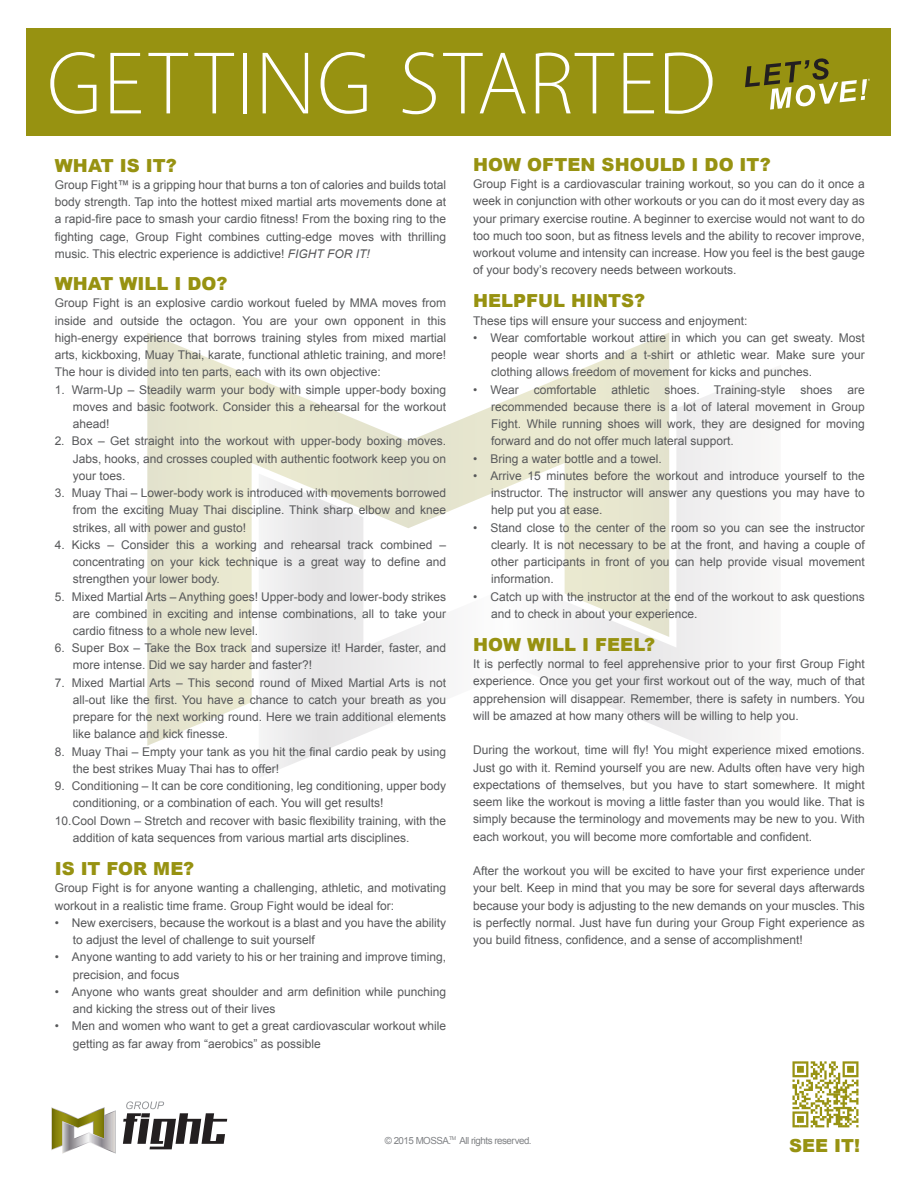
<style>
.page{position:relative;width:918px;height:1188px;background:#fff}
.page>*{position:absolute;margin:0;border:0;box-sizing:border-box;transform-origin:0 0}
.t1{font:300 89.25px "Vegur";letter-spacing:.005em;color:#fff}
.t2{font:900 18px "Arial";color:#979211}
.t3{font:12px/17.2px "Arial";color:#57585a;text-align:justify}
.t4{font:9.75px "Arial";letter-spacing:-.05em;color:#808285}
.t5{font:5.25px "Arial";color:#808285}
.s1{font-style:italic}
</style>
<div class="page">
<svg style="left:147px;top:333px;width:522px;height:413px"></svg>
<svg style="left:259px;top:365px;width:496px;height:412px"></svg>
<svg style="left:792px;top:1061px;width:66px;height:66px"></svg>
<div style="left:27px;top:28px;width:864px;height:108px;background:#979211"></div>
<svg style="left:745px;top:58px;width:125px;height:52px"></svg>
<svg style="left:51px;top:1107px;width:65px;height:47px"></svg>
<svg style="left:123px;top:1101px;width:105px;height:48px"></svg>
<h1 class="t1" style="left:46px;top:40px;width:672px">GETTING STARTED</h1>
<h2 class="t2" style="left:55px;top:152px;width:124px">WHAT IS IT?</h2>
<p class="t3" style="left:55px;top:176px;width:393px">Group Fight™ is a gripping hour that burns a ton of calories and builds total body strength. Tap into the hottest mixed martial arts movements done at a rapid-fire pace to smash your cardio fitness! From the boxing ring to the fighting cage, Group Fight combines cutting-edge moves with thrilling music. This electric experience is addictive! <span class="s1">FIGHT FOR IT!</span></p>
<h2 class="t2" style="left:55px;top:271px;width:174px">WHAT WILL I DO?</h2>
<p class="t3" style="left:55px;top:295px;width:393px">Group Fight is an explosive cardio workout fueled by MMA moves from inside and outside the octagon. You are your own opponent in this high-energy experience that borrows training styles from mixed martial arts, kickboxing, Muay Thai, karate, functional athletic training, and more!<br>The hour is divided into ten parts, each with its own objective:</p>
<p class="t3" style="left:73px;top:381px;width:375px;text-indent:-18px">1. Warm-Up – Steadily warm your body with simple upper-body boxing moves and basic footwork. Consider this a rehearsal for the workout ahead!</p>
<p class="t3" style="left:73px;top:433px;width:375px;text-indent:-18px">2. Box – Get straight into the workout with upper-body boxing moves.<br>Jabs, hooks, and crosses coupled with authentic footwork keep you on your toes.</p>
<p class="t3" style="left:73px;top:484px;width:375px;text-indent:-18px">3. Muay Thai – Lower-body work is introduced with movements borrowed from the exciting Muay Thai discipline. Think sharp elbow and knee strikes, all with power and gusto!</p>
<p class="t3" style="left:73px;top:536px;width:375px;text-indent:-18px">4. Kicks – Consider this a working and rehearsal track combined – concentrating on your kick technique is a great way to define and strengthen your lower body.</p>
<p class="t3" style="left:73px;top:588px;width:375px;text-indent:-18px">5. Mixed Martial Arts – Anything goes! Upper-body and lower-body strikes are combined in exciting and intense combinations, all to take your cardio fitness to a whole new level.</p>
<p class="t3" style="left:73px;top:640px;width:375px;text-indent:-18px">6. Super Box – Take the Box track and supersize it! Harder, faster, and more intense. Did we say harder and faster?!</p>
<p class="t3" style="left:73px;top:674px;width:375px;text-indent:-18px">7. Mixed Martial Arts – This second round of Mixed Martial Arts is not all-out like the first. You have a chance to catch your breath as you prepare for the next working round. Here we train additional elements like balance and kick finesse.</p>
<p class="t3" style="left:73px;top:743px;width:375px;text-indent:-18px">8. Muay Thai – Empty your tank as you hit the final cardio peak by using the best strikes Muay Thai has to offer!</p>
<p class="t3" style="left:73px;top:777px;width:375px;text-indent:-18px">9. Conditioning – It can be core conditioning, leg conditioning, upper body conditioning, or a combination of each. You will get results!</p>
<p class="t3" style="left:73px;top:812px;width:375px;text-indent:-18px">10. Cool Down – Stretch and recover with basic flexibility training, with the addition of kata sequences from various martial arts disciplines.</p>
<h2 class="t2" style="left:55px;top:856px;width:141px">IS IT FOR ME?</h2>
<p class="t3" style="left:55px;top:880px;width:393px">Group Fight is for anyone wanting a challenging, athletic, and motivating workout in a realistic time frame. Group Fight would be ideal for:</p>
<p class="t3" style="left:73px;top:914px;width:375px;text-indent:-18px">• New exercisers, because the workout is a blast and you have the ability to adjust the level of challenge to suit yourself</p>
<p class="t3" style="left:73px;top:949px;width:375px;text-indent:-18px">• Anyone wanting to add variety to his or her training and improve timing, precision, and focus</p>
<p class="t3" style="left:73px;top:983px;width:375px;text-indent:-18px">• Anyone who wants great shoulder and arm definition while punching and kicking the stress out of their lives</p>
<p class="t3" style="left:73px;top:1018px;width:375px;text-indent:-18px">• Men and women who want to get a great cardiovascular workout while getting as far away from “aerobics” as possible</p>
<h2 class="t2" style="left:473px;top:151px;width:299px">HOW OFTEN SHOULD I DO IT?</h2>
<p class="t3" style="left:473px;top:175px;width:393px">Group Fight is a cardiovascular training workout, so you can do it once a week in conjunction with other workouts or you can do it most every day as your primary exercise routine. A beginner to exercise would not want to do too much too soon, but as fitness levels and the ability to recover improve, workout volume and intensity can increase. How you feel is the best gauge of your body’s recovery needs between workouts.</p>
<h2 class="t2" style="left:473px;top:288px;width:173px">HELPFUL HINTS?</h2>
<p class="t3" style="left:473px;top:312px;width:276px">These tips will ensure your success and enjoyment:</p>
<p class="t3" style="left:491px;top:329px;width:375px;text-indent:-18px">• Wear comfortable workout attire in which you can get sweaty. Most people wear shorts and a t-shirt or athletic wear. Make sure your clothing allows freedom of movement for kicks and punches.</p>
<p class="t3" style="left:491px;top:381px;width:375px;text-indent:-18px">• Wear comfortable athletic shoes. Training-style shoes are recommended because there is a lot of lateral movement in Group Fight. While running shoes will work, they are designed for moving forward and do not offer much lateral support.</p>
<p class="t3" style="left:473px;top:450px;width:190px">• Bring a water bottle and a towel.</p>
<p class="t3" style="left:491px;top:467px;width:375px;text-indent:-18px">• Arrive 15 minutes before the workout and introduce yourself to the instructor. The instructor will answer any questions you may have to help put you at ease.</p>
<p class="t3" style="left:491px;top:519px;width:375px;text-indent:-18px">• Stand close to the center of the room so you can see the instructor clearly. It is not necessary to be at the front, and having a couple of other participants in front of you can help provide visual movement information.</p>
<p class="t3" style="left:491px;top:588px;width:375px;text-indent:-18px">• Catch up with the instructor at the end of the workout to ask questions and to check in about your experience.</p>
<h2 class="t2" style="left:473px;top:631px;width:184px">HOW WILL I FEEL?</h2>
<p class="t3" style="left:473px;top:655px;width:393px">It is perfectly normal to feel apprehensive prior to your first Group Fight experience. Once you get your first workout out of the way, much of that apprehension will disappear. Remember, there is safety in numbers. You will be amazed at how many others will be willing to help you.</p>
<p class="t3" style="left:473px;top:742px;width:393px">During the workout, time will fly! You might experience mixed emotions.<br>Just go with it. Remind yourself you are new. Adults often have very high expectations of themselves, but you have to start somewhere. It might seem like the workout is moving a little faster than you would like. That is simply because the terminology and movements may be new to you. With each workout, you will become more comfortable and confident.</p>
<p class="t3" style="left:473px;top:862px;width:393px">After the workout you will be excited to have your first experience under your belt. Keep in mind that you may be sore for several days afterwards because your body is adjusting to the new demands on your muscles. This is perfectly normal. Just have fun during your Group Fight experience as you build fitness, confidence, and a sense of accomplishment!</p>
<p class="t5" style="left:449px;top:1135px;width:9px">TM</p>
<p class="t4" style="left:385px;top:1134px;width:148px">© 2015 MOSSA. All rights reserved.</p>
<h2 class="t2" style="left:789px;top:1132px;width:72px">SEE IT!</h2>
</div>
